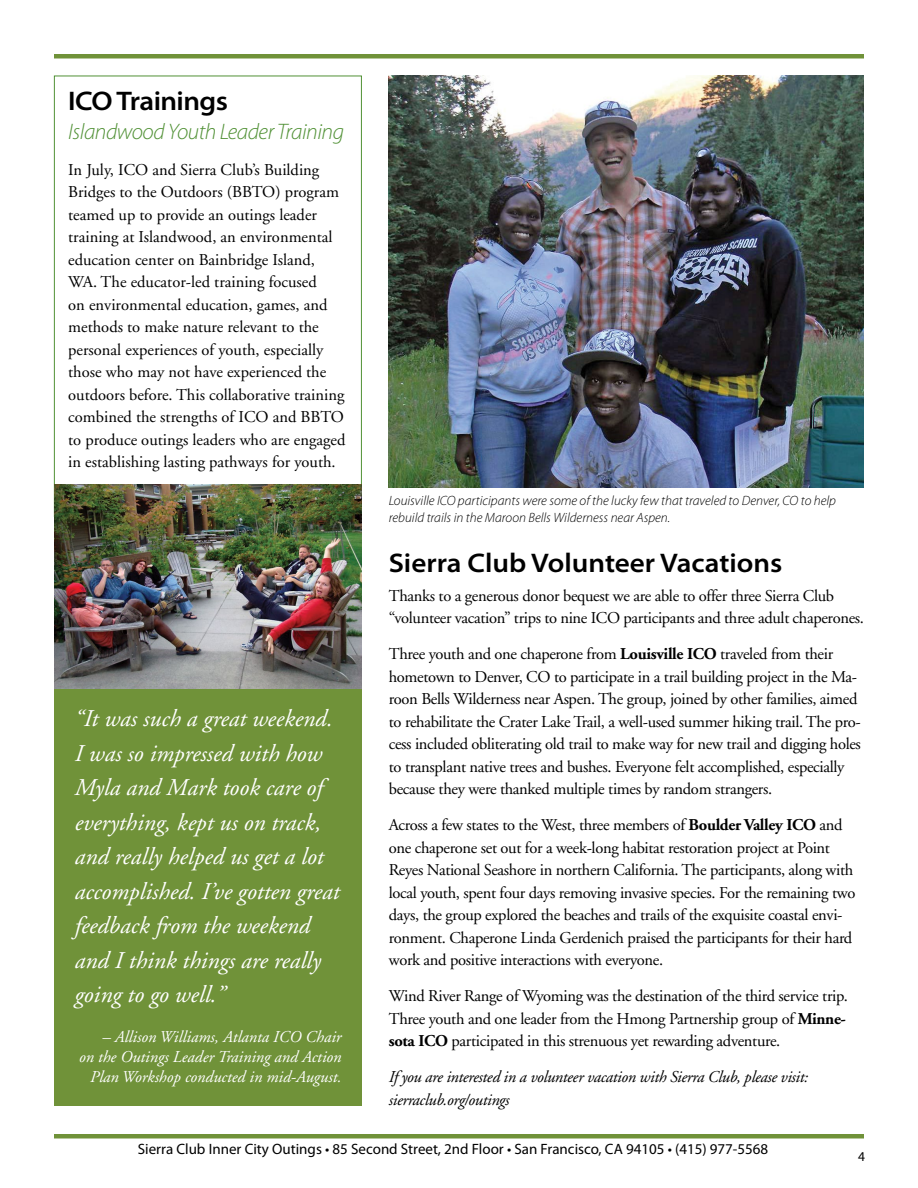
<style>
.page{position:relative;width:918px;height:1188px;background:#fff}
.page>*{position:absolute;margin:0;border:0;box-sizing:border-box;transform-origin:0 0}
.t1{font:600 semi-expanded 27px "Myriad Pro";letter-spacing:-.005em;color:#000}
.t2{font:italic 24px/34.5px "Adobe Garamond";color:#fff}
.t3{font:italic 300 22.5px "Myriad Pro";letter-spacing:-.02em;color:#519136}
.t4{font:16.5px/22.5px "Adobe Garamond";letter-spacing:-.02em;color:#000}
.t5{font:16.5px/22.5px "Adobe Garamond";color:#000}
.t6{font:italic 16.5px/19.8px "Adobe Garamond";color:#fff;text-align:right}
.t7{font:italic 16.5px "Adobe Garamond";letter-spacing:-.02em;color:#000}
.t8{font:15px "Myriad Pro";color:#000}
.t9{font:italic 300 13.5px/16.2px "Myriad Pro";color:#000}
.t10{font:13.5px "Myriad Pro";color:#000}
.s1{font-weight:700}
</style>
<div class="page">
<hr style="left:54px;top:1134px;width:810px;height:4px;background:#709239">
<hr style="left:54px;top:54px;width:810px;height:4px;background:#709239">
<img style="left:54px;top:485px;width:308px;height:204px">
<img style="left:389px;top:76px;width:475px;height:411px">
<div style="left:54px;top:689px;width:308px;height:417px;background:#709239"></div>
<p class="t1" style="left:68px;top:84px;width:161px">ICO Trainings</p>
<p class="t3" style="left:68px;top:119px;width:277px">Islandwood Youth Leader Training</p>
<p class="t5" style="left:68px;top:159px;width:279px">In July, ICO and Sierra Club’s Building Bridges to the Outdoors (BBTO) program teamed up to provide an outings leader training at Islandwood, an environmental education center on Bainbridge Island, WA. The educator-led training focused<br>on environmental education, games, and methods to make nature relevant to the personal experiences of youth, especially those who may not have experienced the outdoors before. This collaborative training combined the strengths of ICO and BBTO to produce outings leaders who are engaged in establishing lasting pathways for youth.</p>
<p class="t2" style="left:75px;top:702px;width:266px">“It was such a great weekend.<br>I was so impressed with how<br>Myla and Mark took care of everything, kept us on track, and really helped us get a lot accomplished. I’ve gotten great feedback from the weekend and I think things are really going to go well.”</p>
<p class="t6" style="left:102px;top:1028px;width:241px">– Allison Williams, Atlanta ICO Chair</p>
<p class="t6" style="left:79px;top:1048px;width:264px">on the Outings Leader Training and Action<br>Plan Workshop conducted in mid-August.</p>
<p class="t9" style="left:389px;top:493px;width:449px">Louisville ICO participants were some of the lucky few that traveled to Denver, CO to help rebuild trails in the Maroon Bells Wilderness near Aspen.</p>
<p class="t1" style="left:389px;top:545px;width:395px">Sierra Club Volunteer Vacations</p>
<p class="t4" style="left:389px;top:585px;width:447px">Thanks to a generous donor bequest we are able to offer three Sierra Club</p>
<p class="t4" style="left:389px;top:607px;width:477px">“volunteer vacation” trips to nine ICO participants and three adult chaperones.</p>
<p class="t4" style="left:389px;top:643px;width:474px">Three youth and one chaperone from <span class="s1">Louisville ICO</span> traveled from their hometown to Denver, CO to participate in a trail building project in the Ma&shy;roon Bells Wilderness near Aspen. The group, joined by other families, aimed to rehabilitate the Crater Lake Trail, a well-used summer hiking trail. The pro&shy;cess included obliterating old trail to make way for new trail and digging holes to transplant native trees and bushes. Everyone felt accomplished, especially because they were thanked multiple times by random strangers.</p>
<p class="t4" style="left:389px;top:814px;width:468px">Across a few states to the West, three members of <span class="s1">Boulder Valley ICO</span> and one chaperone set out for a week-long habitat restoration project at Point Reyes National Seashore in northern California. The participants, along with local youth, spent four days removing invasive species. For the remaining two days, the group explored the beaches and trails of the exquisite coastal envi&shy;ronment. Chaperone Linda Gerdenich praised the participants for their hard work and positive interactions with everyone.</p>
<p class="t4" style="left:389px;top:985px;width:461px;text-align:justify">Wind River Range of Wyoming was the destination of the third service trip.<br>Three youth and one leader from the Hmong Partnership group of <span class="s1">Minne&shy;sota ICO</span> participated in this strenuous yet rewarding adventure.</p>
<p class="t7" style="left:389px;top:1068px;width:421px">If you are interested in a volunteer vacation with Sierra Club, please visit:</p>
<p class="t7" style="left:389px;top:1091px;width:122px">sierraclub.org/outings</p>
<p class="t8" style="left:138px;top:1140px;width:632px">Sierra Club Inner City Outings • 85 Second Street, 2nd Floor • San Francisco, CA 94105 • (415) 977-5568</p>
<p class="t10" style="left:858px;top:1148px;width:8px">4</p>
</div>
